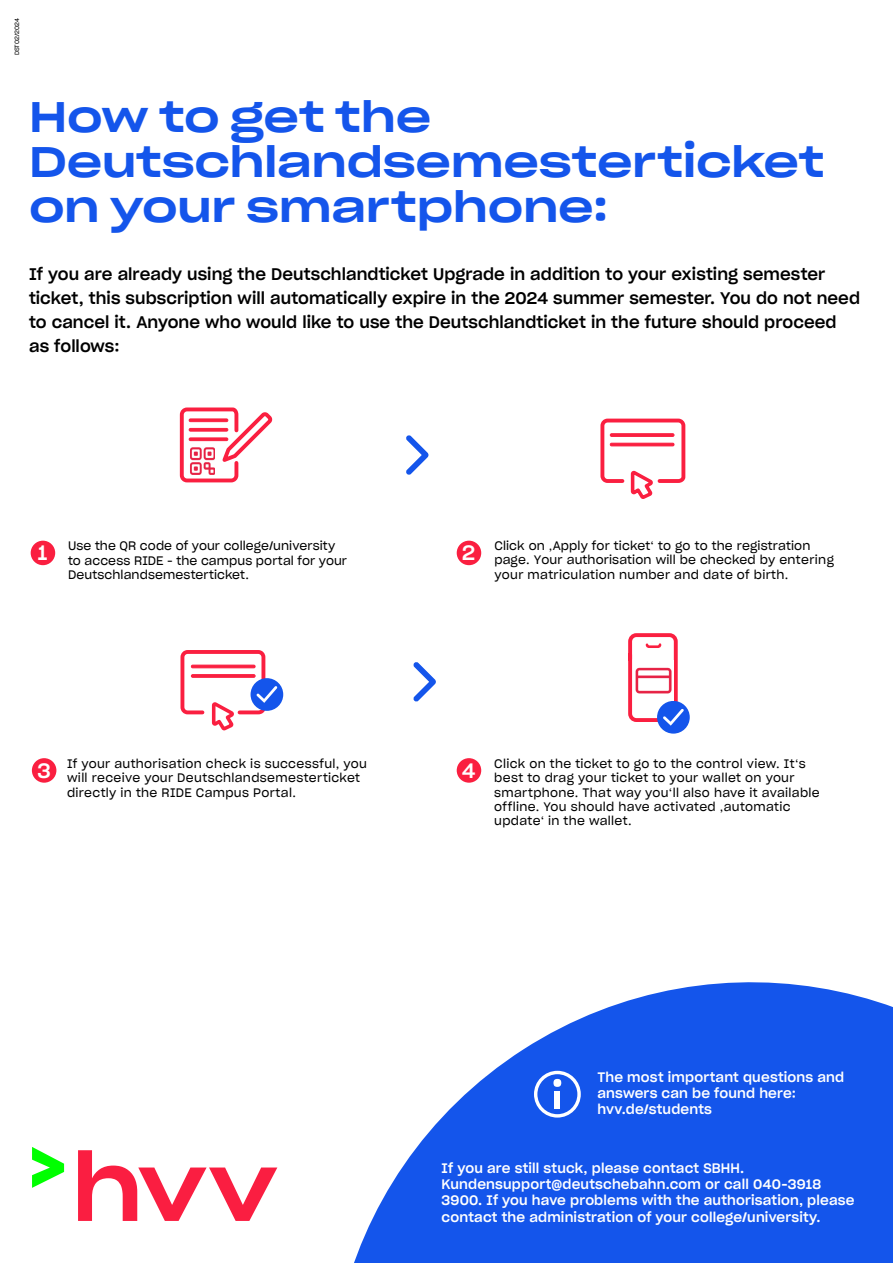
<style>
.page{position:relative;width:893px;height:1263px;background:#fff}
.page>*{position:absolute;margin:0;border:0;box-sizing:border-box;transform-origin:0 0}
.t1{font:42px/45px "Sharp Grotesk Medium 25";color:#1455eb}
.t2{font:20.4px "Sharp Grotesk Medium 20";color:#fff}
.t3{font:16.5px/23.7px "Sharp Grotesk Medium 20";letter-spacing:.005em;color:#000}
.t4{font:13.5px/16.2px "Sharp Grotesk Medium 20";letter-spacing:.015em;color:#fff}
.t5{font:12px/14.4px "Sharp Grotesk Book 20";letter-spacing:.025em;color:#000}
.t6{font:6px "Sharp Grotesk Book 20";letter-spacing:-.015em;color:#000}
</style>
<div class="page">
<svg style="left:277px;top:982px;width:616px;height:281px;fill:#1455eb"></svg>
<svg style="left:534px;top:1071px;width:47px;height:46px"></svg>
<div style="left:554px;top:1091px;width:6px;height:18px;background:#fff"></div>
<div style="left:553px;top:1079px;width:8px;height:8px;background:#fff;border-radius:50%"></div>
<svg style="left:406px;top:435px;width:23px;height:40px"></svg>
<div style="left:31px;top:541px;width:24px;height:24px;background:#fa1f40;border-radius:50%"></div>
<svg style="left:413px;top:662px;width:23px;height:40px"></svg>
<div style="left:457px;top:758px;width:24px;height:25px;background:#fa1f40;border-radius:50%"></div>
<div style="left:628px;top:633px;width:50px;height:89px;border:4px solid #fa1f40;border-radius:6px"></div>
<svg style="left:645px;top:643px;width:17px;height:5px"></svg>
<div style="left:657px;top:701px;width:33px;height:33px;background:#1455eb;border-radius:50%"></div>
<svg style="left:663px;top:709px;width:21px;height:17px"></svg>
<img style="left:635px;top:667px;width:37px;height:27px">
<svg style="left:179px;top:407px;width:94px;height:76px"></svg>
<img style="left:189px;top:444px;width:26px;height:30px">
<div style="left:457px;top:541px;width:24px;height:24px;background:#fa1f40;border-radius:50%"></div>
<svg style="left:600px;top:418px;width:86px;height:81px"></svg>
<div style="left:32px;top:758px;width:24px;height:25px;background:#fa1f40;border-radius:50%"></div>
<div style="left:251px;top:678px;width:32px;height:33px;background:#1455eb;border-radius:50%"></div>
<svg style="left:180px;top:650px;width:97px;height:81px"></svg>
<svg style="left:78px;top:1150px;width:199px;height:71px"></svg>
<svg style="left:32px;top:1147px;width:32px;height:41px"></svg>
<p class="t6" style="left:12px;top:55px;width:38px;rotate:-90deg">DST02/2024</p>
<h1 class="t1" style="left:29px;top:92px;width:797px">How to get the<br>Deutschlandsemesterticket on your smartphone:</h1>
<p class="t3" style="left:29px;top:262px;width:833px">If you are already using the Deutschlandticket Upgrade in addition to your existing semester ticket, this subscription will automatically expire in the 2024 summer semester. You do not need to cancel it. Anyone who would like to use the Deutschlandticket in the future should proceed as follows:</p>
<h2 class="t2" style="left:38px;top:535px;width:11px">1</h2>
<p class="t5" style="left:68px;top:538px;width:281px">Use the QR code of your college/university to access RIDE - the campus portal for your<br>Deutschlandsemesterticket.</p>
<h2 class="t2" style="left:37px;top:753px;width:15px">3</h2>
<p class="t5" style="left:67px;top:755px;width:301px">If your authorisation check is successful, you will receive your Deutschlandsemesterticket directly in the RIDE Campus Portal.</p>
<h2 class="t2" style="left:462px;top:535px;width:14px">2</h2>
<p class="t5" style="left:494px;top:538px;width:341px">Click on ‚Apply for ticket‘ to go to the registration page. Your authorisation will be checked by entering your matriculation number and date of birth.</p>
<h2 class="t2" style="left:462px;top:753px;width:15px">4</h2>
<p class="t5" style="left:494px;top:755px;width:327px">Click on the ticket to go to the control view. It‘s best to drag your ticket to your wallet on your smartphone. That way you‘ll also have it available offline. You should have activated ‚automatic update‘ in the wallet.</p>
<p class="t4" style="left:597px;top:1068px;width:248px">The most important questions and answers can be found here: hvv.de/students</p>
<p class="t4" style="left:442px;top:1159px;width:414px">If you are still stuck, please contact SBHH.<br>Kundensupport@deutschebahn.com or call 040-3918<br>3900. If you have problems with the authorisation, please contact the administration of your college/university.</p>
</div>
